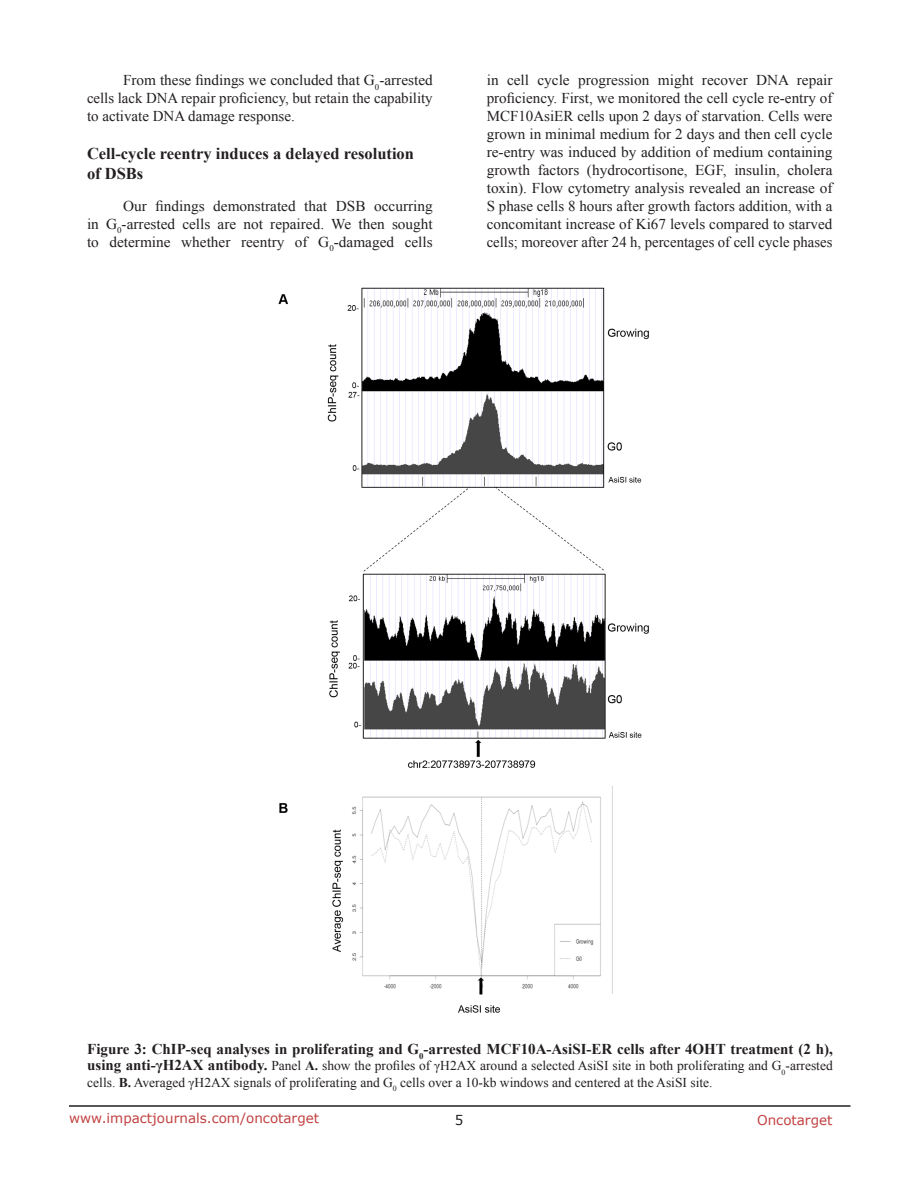
<style>
.page{position:relative;width:918px;height:1188px;background:#fff}
.page>*{position:absolute;margin:0;border:0;box-sizing:border-box;transform-origin:0 0}
.SubHeading{font:700 16.5px/19.8px "Times New Roman";color:#231f20}
.BodyText{font:15px/18px "Times New Roman";color:#231f20;text-align:justify}
.figuretext{font:700 15px "Times New Roman";color:#231f20}
.figuretext-2{font:13.5px/16.2px "Times New Roman";color:#231f20}
.t1{font:13.5px "Verdana";color:#c24141}
.t2{font:13.5px "Verdana";color:#231f20}
.s1{font-weight:700;font-size:15px}
.s2{font-weight:700}
</style>
<div class="page">
<hr style="left:69px;top:1105px;width:781px;height:2px;background:#231f20">
<img style="left:278px;top:287px;width:371px;height:726px">
<p class="BodyText" style="left:87px;top:71px;width:347px;text-indent:36px">From these findings we concluded that G<sub>0</sub>-arrested cells lack DNA repair proficiency, but retain the capability to activate DNA damage response.</p>
<p class="SubHeading" style="left:87px;top:143px;width:329px">Cell-cycle reentry induces a delayed resolution of DSBs</p>
<p class="BodyText" style="left:87px;top:196px;width:347px;text-indent:36px">Our findings demonstrated that DSB occurring in G<sub>0</sub>-arrested cells are not repaired. We then sought to determine whether reentry of G<sub>0</sub>-damaged cells</p>
<p class="BodyText" style="left:487px;top:71px;width:347px">in cell cycle progression might recover DNA repair proficiency. First, we monitored the cell cycle re-entry of MCF10AsiER cells upon 2 days of starvation. Cells were grown in minimal medium for 2 days and then cell cycle re-entry was induced by addition of medium containing growth factors (hydrocortisone, EGF, insulin, cholera toxin). Flow cytometry analysis revealed an increase of S phase cells 8 hours after growth factors addition, with a concomitant increase of Ki67 levels compared to starved cells; moreover after 24 h, percentages of cell cycle phases</p>
<p class="figuretext" style="left:87px;top:1039px;width:747px">Figure 3: ChIP-seq analyses in proliferating and G<sub>0</sub>-arrested MCF10A-AsiSI-ER cells after 4OHT treatment (2 h),</p>
<p class="figuretext-2" style="left:87px;top:1058px;width:747px"><span class="s1">using anti-γH2AX antibody.</span> Panel <span class="s2">A.</span> show the profiles of γH2AX around a selected AsiSI site in both proliferating and G<sub>0</sub>-arrested cells. <span class="s2">B.</span> Averaged γH2AX signals of proliferating and G<sub>0</sub> cells over a 10-kb windows and centered at the AsiSI site.</p>
<p class="t1" style="left:69px;top:1109px;width:252px">www.impactjournals.com/oncotarget</p>
<p class="t2" style="left:455px;top:1111px;width:10px">5</p>
<p class="t1" style="left:757px;top:1111px;width:77px">Oncotarget</p>
</div>
